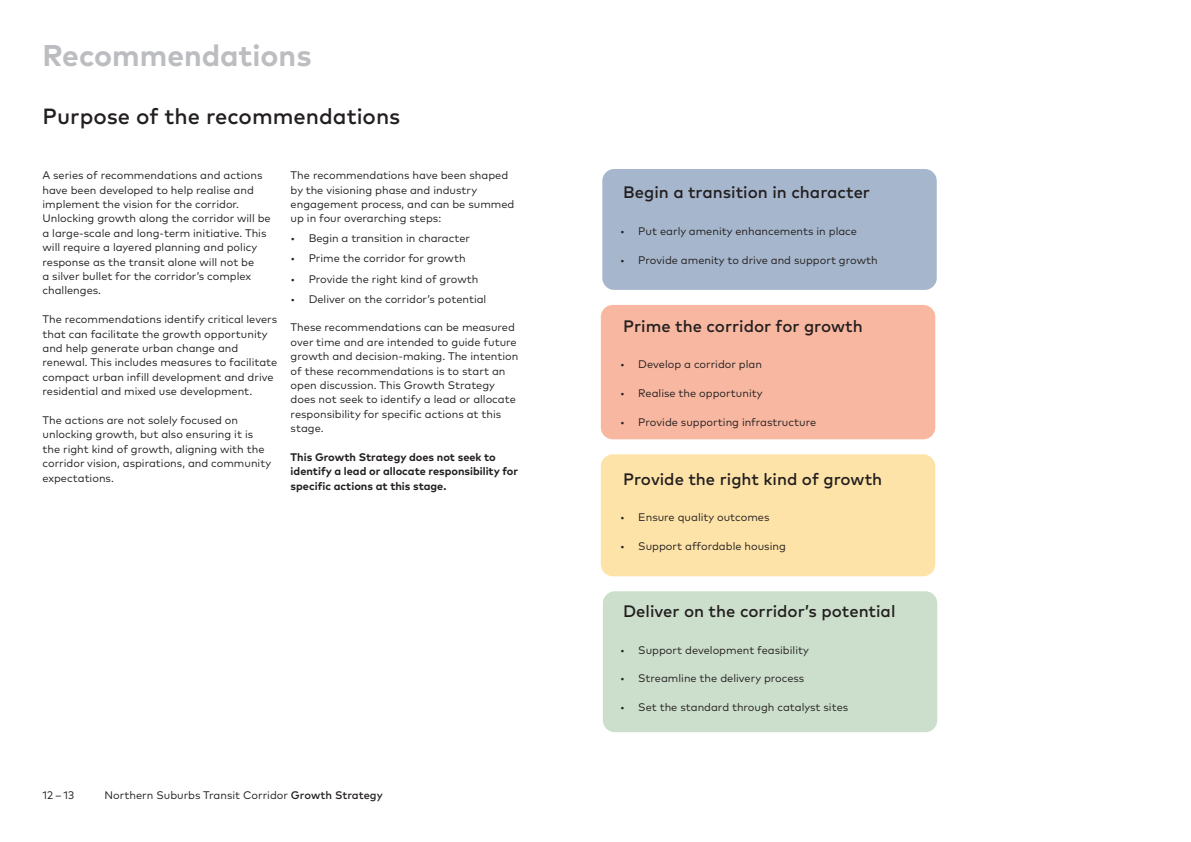
<style>
.page{position:relative;width:1191px;height:842px;background:#fff}
.page>*{position:absolute;margin:0;border:0;box-sizing:border-box;transform-origin:0 0}
.Titles__Title_1_-_Numberless{font:700 30px "Mark Pro";color:#bcbdc0}
.Header__H1{font:500 22px "Mark Pro";color:#231f20}
.t1{font:500 16.6px "Mark Pro";color:#231f20}
.Text__Body{font:11px/14.4px "Mark Pro";color:#231f20}
.Text__Body-2{font:700 11px/14.4px "Mark Pro";color:#231f20}
.s1{font-weight:500}
</style>
<div class="page">
<div style="left:602px;top:169px;width:334px;height:121px;background:#a6b6cc;border-radius:12px"></div>
<div style="left:601px;top:305px;width:334px;height:134px;background:#f8b7a0;border-radius:12px"></div>
<div style="left:601px;top:454px;width:334px;height:122px;background:#fee3a8;border-radius:12px"></div>
<div style="left:603px;top:591px;width:334px;height:141px;background:#ccdfcc;border-radius:12px"></div>
<p class="Titles__Title_1_-_Numberless" style="left:43px;top:33px;width:270px">Recommendations</p>
<p class="Header__H1" style="left:43px;top:100px;width:359px">Purpose of the recommendations</p>
<p class="Text__Body" style="left:43px;top:167px;width:230px">A series of recommendations and actions have been developed to help realise and implement the vision for the corridor.<br>Unlocking growth along the corridor will be a large-scale and long-term initiative. This will require a layered planning and policy response as the transit alone will not be<br>a silver bullet for the corridor’s complex challenges.</p>
<p class="Text__Body" style="left:43px;top:311px;width:236px">The recommendations identify critical levers that can facilitate the growth opportunity and help generate urban change and renewal. This includes measures to facilitate compact urban infill development and drive residential and mixed use development.</p>
<p class="Text__Body" style="left:43px;top:412px;width:230px">The actions are not solely focused on unlocking growth, but also ensuring it is the right kind of growth, aligning with the corridor vision, aspirations, and community expectations.</p>
<p class="Text__Body" style="left:291px;top:167px;width:225px">The recommendations have been shaped by the visioning phase and industry engagement process, and can be summed up in four overarching steps:</p>
<p class="Text__Body" style="left:291px;top:230px;width:181px">• Begin a transition in character</p>
<p class="Text__Body" style="left:291px;top:251px;width:176px">• Prime the corridor for growth</p>
<p class="Text__Body" style="left:291px;top:271px;width:189px">• Provide the right kind of growth</p>
<p class="Text__Body" style="left:291px;top:291px;width:197px">• Deliver on the corridor’s potential</p>
<p class="Text__Body" style="left:291px;top:319px;width:229px">These recommendations can be measured over time and are intended to guide future growth and decision-making. The intention of these recommendations is to start an open discussion. This Growth Strategy does not seek to identify a lead or allocate responsibility for specific actions at this stage.</p>
<p class="Text__Body-2" style="left:291px;top:449px;width:229px">This Growth Strategy does not seek to identify a lead or allocate responsibility for specific actions at this stage.</p>
<p class="Text__Body" style="left:43px;top:787px;width:33px">12–13</p>
<p class="Text__Body" style="left:105px;top:787px;width:280px">Northern Suburbs Transit Corridor <span class="s1">Growth Strategy</span></p>
<p class="t1" style="left:623px;top:180px;width:248px">Begin a transition in character</p>
<p class="Text__Body" style="left:620px;top:223px;width:238px">• Put early amenity enhancements in place</p>
<p class="Text__Body" style="left:620px;top:252px;width:259px">• Provide amenity to drive and support growth</p>
<p class="t1" style="left:623px;top:313px;width:241px">Prime the corridor for growth</p>
<p class="Text__Body" style="left:620px;top:356px;width:143px">• Develop a corridor plan</p>
<p class="Text__Body" style="left:620px;top:385px;width:144px">• Realise the opportunity</p>
<p class="Text__Body" style="left:620px;top:414px;width:197px">• Provide supporting infrastructure</p>
<p class="t1" style="left:623px;top:466px;width:261px">Provide the right kind of growth</p>
<p class="Text__Body" style="left:620px;top:509px;width:151px">• Ensure quality outcomes</p>
<p class="Text__Body" style="left:620px;top:538px;width:167px">• Support affordable housing</p>
<p class="t1" style="left:623px;top:598px;width:274px">Deliver on the corridor’s potential</p>
<p class="Text__Body" style="left:620px;top:642px;width:190px">• Support development feasibility</p>
<p class="Text__Body" style="left:620px;top:670px;width:186px">• Streamline the delivery process</p>
<p class="Text__Body" style="left:620px;top:699px;width:229px">• Set the standard through catalyst sites</p>
</div>
